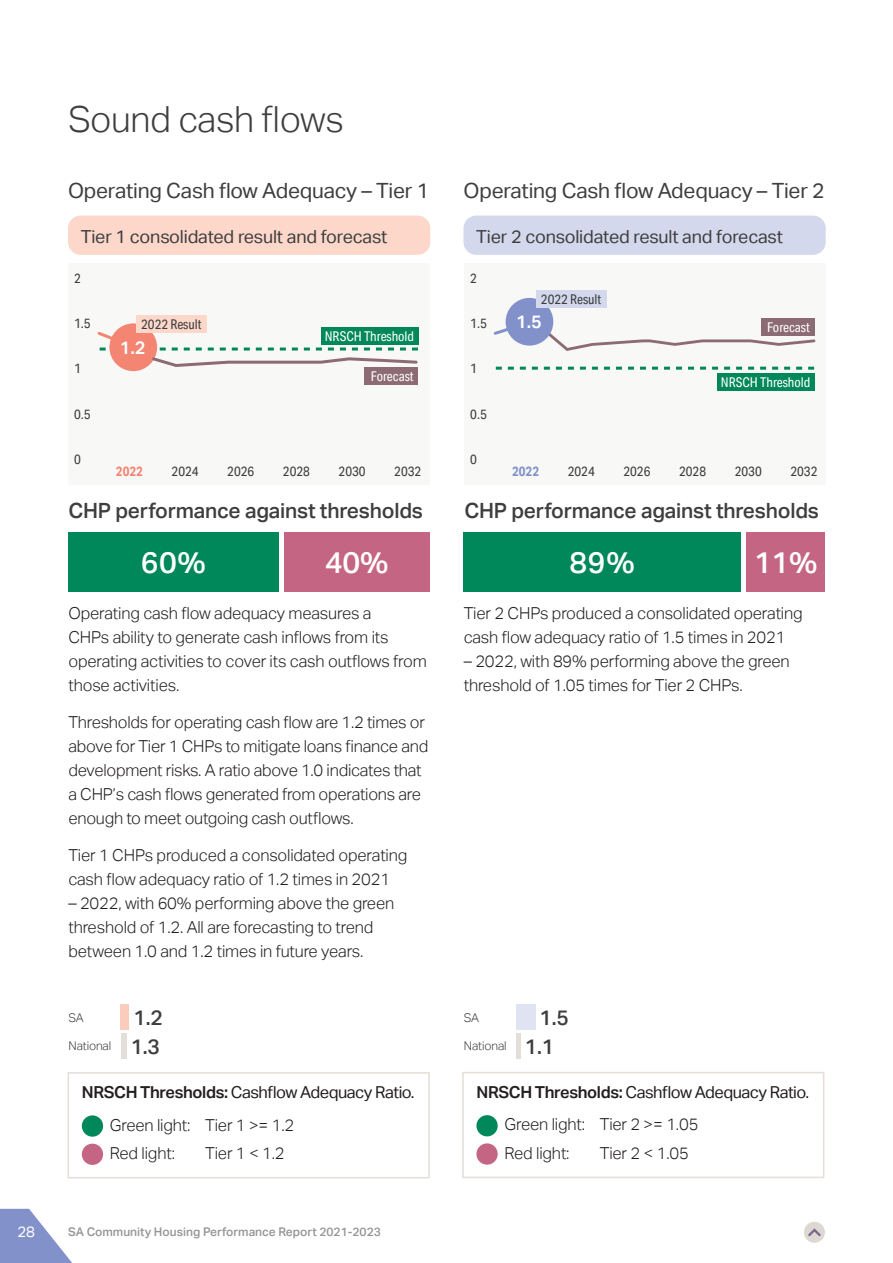
<style>
.page{position:relative;width:893px;height:1263px;background:#fff}
.page>*{position:absolute;margin:0;border:0;box-sizing:border-box;transform-origin:0 0}
.t1{font:300 36px "Aktiv Grotesk";letter-spacing:-.01em;color:#3e3e3f}
.t2{font:500 30px "Aktiv Grotesk";letter-spacing:.005em;color:#fff}
.t3{font:500 21px "Aktiv Grotesk";letter-spacing:-.01em;color:#3e3e3f}
.t4{font:21px "Aktiv Grotesk";letter-spacing:-.01em;color:#3e3e3f}
.t5{font:18px "Aktiv Grotesk";letter-spacing:-.01em;color:#3e3e3f}
.t6{font:600 18px "Aktiv Grotesk";color:#fff}
.t7{font:300 16.5px/24px "Aktiv Grotesk";letter-spacing:-.01em;color:#231f20}
.t8{font:16.5px/32.5px "Aktiv Grotesk";letter-spacing:-.03em;color:#231f20}
.t9{font:15px "Aktiv Grotesk";color:#fff}
.t10{font:13.5px "Aktiv Grotesk Cd";color:#3e3e3f}
.t11{font:13.5px "Aktiv Grotesk Cd";color:#fff}
.t12{font:700 13.5px "Aktiv Grotesk Cd";color:#f48572}
.t13{font:700 13.5px "Aktiv Grotesk Cd";color:#8291c9}
.t14{font:500 12px "Aktiv Grotesk";color:#939598}
.t15{font:300 12px "Aktiv Grotesk";letter-spacing:-.01em;color:#3e3e3f}
.s1{font-weight:600}
.s2{font-weight:300}
</style>
<div class="page">
<div style="left:68px;top:216px;width:362px;height:39px;background:#fcd7ca;border-radius:13px"></div>
<div style="left:463px;top:216px;width:363px;height:39px;background:#d3d8ec;border-radius:13px"></div>
<div style="left:68px;top:532px;width:210px;height:60px;background:#00885b"></div>
<div style="left:463px;top:532px;width:278px;height:60px;background:#00885b"></div>
<div style="left:284px;top:532px;width:145px;height:60px;background:#c56584"></div>
<div style="left:747px;top:532px;width:78px;height:60px;background:#c56584"></div>
<div style="left:82px;top:1115px;width:21px;height:22px;background:#00885b;border-radius:50%"></div>
<div style="left:82px;top:1144px;width:21px;height:21px;background:#c56584;border-radius:50%"></div>
<div style="left:68px;top:1072px;width:362px;height:106px;border:2px solid #e3ded8"></div>
<div style="left:476px;top:1115px;width:22px;height:21px;background:#00885b;border-radius:50%"></div>
<div style="left:476px;top:1143px;width:22px;height:22px;background:#c56584;border-radius:50%"></div>
<div style="left:462px;top:1072px;width:362px;height:106px;border:2px solid #e3ded8"></div>
<div style="left:121px;top:1033px;width:5px;height:26px;background:#e3ded8"></div>
<div style="left:516px;top:1033px;width:5px;height:26px;background:#e3ded8"></div>
<div style="left:121px;top:1004px;width:8px;height:26px;background:#fbcbbc"></div>
<div style="left:516px;top:1004px;width:19px;height:26px;background:#e0e4f2"></div>
<div style="left:68px;top:263px;width:362px;height:221px;background:#f8f8f7"></div>
<div style="left:365px;top:367px;width:53px;height:17px;background:#8c6b75"></div>
<div style="left:109px;top:323px;width:48px;height:48px;background:#f48572;border-radius:50%"></div>
<div style="left:136px;top:315px;width:71px;height:17px;background:#fcd7ca"></div>
<div style="left:321px;top:328px;width:97px;height:17px;background:#00885b"></div>
<svg style="left:97px;top:329px;width:322px;height:39px"></svg>
<div style="left:465px;top:263px;width:361px;height:221px;background:#f8f8f7"></div>
<div style="left:761px;top:319px;width:53px;height:17px;background:#8c6b75"></div>
<svg style="left:493px;top:327px;width:18px;height:10px"></svg>
<svg style="left:496px;top:367px;width:318px;height:3px"></svg>
<div style="left:717px;top:374px;width:98px;height:17px;background:#00885b"></div>
<svg style="left:544px;top:328px;width:272px;height:23px"></svg>
<div style="left:506px;top:298px;width:47px;height:48px;background:#8291c9;border-radius:50%"></div>
<div style="left:536px;top:291px;width:70px;height:17px;background:#d3d8ec"></div>
<svg style="left:0;top:1209px;width:72px;height:54px"></svg>
<div style="left:804px;top:1222px;width:21px;height:21px;background:#ded8d2;border-radius:50%"></div>
<svg style="left:808px;top:1228px;width:13px;height:9px"></svg>
<h1 class="t1" style="left:68px;top:99px;width:277px">Sound cash flows</h1>
<p class="t4" style="left:68px;top:178px;width:363px">Operating Cash flow Adequacy – Tier 1</p>
<p class="t5" style="left:81px;top:227px;width:308px">Tier 1 consolidated result and forecast</p>
<p class="t10" style="left:74px;top:270px;width:8px">2</p>
<p class="t10" style="left:74px;top:315px;width:18px">1.5</p>
<p class="t10" style="left:74px;top:361px;width:8px">1</p>
<p class="t10" style="left:74px;top:406px;width:18px">0.5</p>
<p class="t10" style="left:74px;top:451px;width:8px">0</p>
<p class="t10" style="left:141px;top:316px;width:62px">2022 Result</p>
<p class="t6" style="left:120px;top:337px;width:27px">1.2</p>
<p class="t11" style="left:325px;top:328px;width:91px">NRSCH Threshold</p>
<p class="t11" style="left:371px;top:368px;width:44px">Forecast</p>
<p class="t12" style="left:116px;top:463px;width:28px">2022</p>
<p class="t10" style="left:172px;top:464px;width:28px">2024</p>
<p class="t10" style="left:227px;top:464px;width:28px">2026</p>
<p class="t10" style="left:283px;top:464px;width:28px">2028</p>
<p class="t10" style="left:339px;top:464px;width:28px">2030</p>
<p class="t10" style="left:394px;top:464px;width:28px">2032</p>
<p class="t4" style="left:463px;top:178px;width:363px">Operating Cash flow Adequacy – Tier 2</p>
<p class="t5" style="left:476px;top:227px;width:308px">Tier 2 consolidated result and forecast</p>
<p class="t10" style="left:470px;top:270px;width:8px">2</p>
<p class="t10" style="left:470px;top:315px;width:18px">1.5</p>
<p class="t10" style="left:470px;top:361px;width:8px">1</p>
<p class="t10" style="left:470px;top:406px;width:18px">0.5</p>
<p class="t10" style="left:470px;top:451px;width:8px">0</p>
<p class="t10" style="left:541px;top:292px;width:62px">2022 Result</p>
<p class="t6" style="left:516px;top:311px;width:27px">1.5</p>
<p class="t11" style="left:767px;top:319px;width:44px">Forecast</p>
<p class="t11" style="left:721px;top:374px;width:91px">NRSCH Threshold</p>
<p class="t13" style="left:512px;top:463px;width:28px">2022</p>
<p class="t10" style="left:568px;top:464px;width:28px">2024</p>
<p class="t10" style="left:623px;top:464px;width:28px">2026</p>
<p class="t10" style="left:679px;top:464px;width:28px">2028</p>
<p class="t10" style="left:735px;top:464px;width:28px">2030</p>
<p class="t10" style="left:790px;top:464px;width:28px">2032</p>
<p class="t3" style="left:68px;top:499px;width:356px">CHP performance against thresholds</p>
<p class="t3" style="left:464px;top:499px;width:356px">CHP performance against thresholds</p>
<h2 class="t2" style="left:141px;top:545px;width:67px">60%</h2>
<h2 class="t2" style="left:325px;top:545px;width:65px">40%</h2>
<h2 class="t2" style="left:570px;top:545px;width:67px">89%</h2>
<h2 class="t2" style="left:754px;top:545px;width:65px">11%</h2>
<p class="t7" style="left:68px;top:601px;width:360px">Operating cash flow adequacy measures a<br>CHPs ability to generate cash inflows from its operating activities to cover its cash outflows from those activities.</p>
<p class="t7" style="left:68px;top:710px;width:361px">Thresholds for operating cash flow are 1.2 times or above for Tier 1 CHPs to mitigate loans finance and development risks. A ratio above 1.0 indicates that a CHP’s cash flows generated from operations are enough to meet outgoing cash outflows.</p>
<p class="t7" style="left:68px;top:843px;width:340px">Tier 1 CHPs produced a consolidated operating cash flow adequacy ratio of 1.2 times in 2021</p>
<p class="t7" style="left:68px;top:891px;width:327px">– 2022, with 60% performing above the green threshold of 1.2. All are forecasting to trend between 1.0 and 1.2 times in future years.</p>
<p class="t7" style="left:464px;top:601px;width:340px">Tier 2 CHPs produced a consolidated operating cash flow adequacy ratio of 1.5 times in 2021</p>
<p class="t7" style="left:464px;top:649px;width:327px">– 2022, with 89% performing above the green threshold of 1.05 times for Tier 2 CHPs.</p>
<p class="t15" style="left:69px;top:1010px;width:17px">SA</p>
<p class="t3" style="left:134px;top:1005px;width:31px">1.2</p>
<p class="t3" style="left:540px;top:1005px;width:31px">1.5</p>
<p class="t3" style="left:131px;top:1034px;width:31px">1.3</p>
<p class="t3" style="left:525px;top:1034px;width:31px">1.1</p>
<p class="t15" style="left:464px;top:1010px;width:17px">SA</p>
<p class="t15" style="left:69px;top:1039px;width:44px">National</p>
<p class="t15" style="left:464px;top:1039px;width:44px">National</p>
<p class="t8" style="left:110px;top:1076px;width:306px;text-indent:-28px"><span class="s1">NRSCH Thresholds:</span> Cashflow Adequacy Ratio.<br><span class="s2">Green light: Tier 1 &gt;= 1.2</span></p>
<p class="t7" style="left:110px;top:1141px;width:67px">Red light:</p>
<p class="t7" style="left:205px;top:1141px;width:81px">Tier 1 &lt; 1.2</p>
<p class="t9" style="left:17px;top:1223px;width:19px">28</p>
<p class="t14" style="left:68px;top:1225px;width:314px">SA Community Housing Performance Report 2021-2023</p>
<p class="t8" style="left:505px;top:1076px;width:306px;text-indent:-28px"><span class="s1">NRSCH Thresholds:</span> Cashflow Adequacy Ratio.<br><span class="s2">Green light: Tier 2 &gt;= 1.05</span></p>
<p class="t7" style="left:505px;top:1141px;width:67px">Red light:</p>
<p class="t7" style="left:600px;top:1141px;width:91px">Tier 2 &lt; 1.05</p>
</div>
